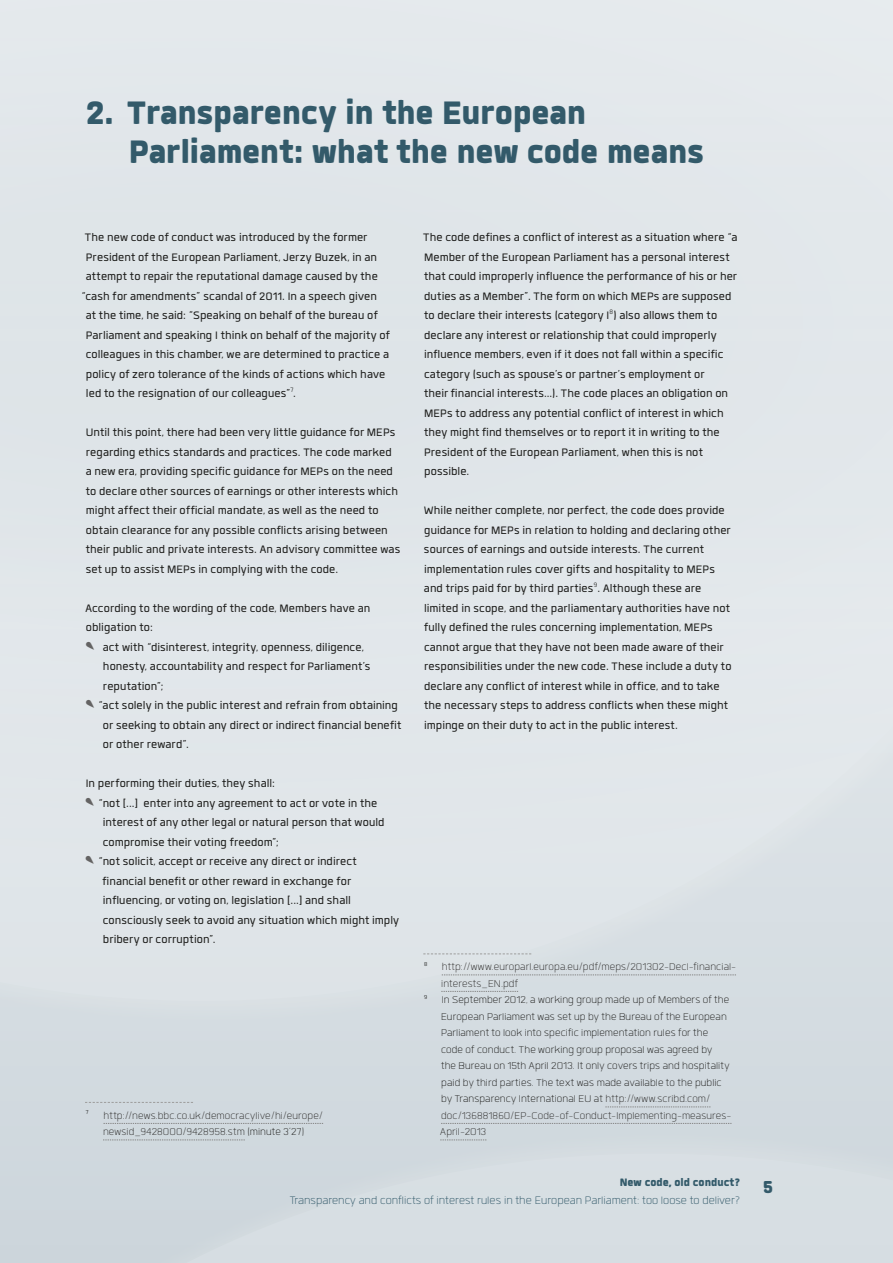
<style>
.page{position:relative;width:893px;height:1263px;background:#d3dbe0}
.page>*{position:absolute;margin:0;border:0;box-sizing:border-box;transform-origin:0 0}
.t1{font:900 45px/39px "Quan";letter-spacing:-.005em;color:#335a6a}
.t2{font:900 24px "Quan Rounded";color:#335a6a}
.t3{font:15px/19.5px "Quan";letter-spacing:.005em;color:#1d1d1b}
.t4{font:300 15px "Quan Rounded";color:#335a6a}
.t5{font:900 15px "Quan";color:#335a6a}
.t6{font:300 13.5px "Quan";letter-spacing:.01em;color:#1d1d1b}
.t7{font:300 13.5px/16.5px "Quan";letter-spacing:.01em;color:#2e2d2c;text-align:center}
.s1{color:#646363}
.s2{color:#1d1d1b}
.s3{color:#2e2d2c}
</style>
<div class="page">
<div style="left:0;top:0;width:893px;height:1001px;background:#e1e6ea"></div>
<svg style="left:85px;top:1102px;width:108px;height:1px"></svg>
<svg style="left:104px;top:1123px;width:219px;height:1px"></svg>
<svg style="left:103px;top:1140px;width:142px;height:1px"></svg>
<svg style="left:423px;top:953px;width:108px;height:1px"></svg>
<svg style="left:442px;top:975px;width:294px;height:1px"></svg>
<svg style="left:441px;top:991px;width:77px;height:1px"></svg>
<svg style="left:605px;top:1107px;width:105px;height:1px"></svg>
<svg style="left:441px;top:1123px;width:290px;height:1px"></svg>
<svg style="left:440px;top:1140px;width:46px;height:1px"></svg>
<h1 class="t1" style="left:129px;top:93px;width:577px;text-indent:-43px">2. Transparency in the European<br>Parliament: what the new code means</h1>
<p class="t3" style="left:81px;top:227px;width:310px">The new code of conduct was introduced by the former President of the European Parliament, Jerzy Buzek, in an attempt to repair the reputational damage caused by the “cash for amendments” scandal of 2011. In a speech given at the time, he said: “Speaking on behalf of the bureau of Parliament and speaking I think on behalf of the majority of colleagues in this chamber, we are determined to practice a policy of zero tolerance of the kinds of actions which have led to the resignation of our colleagues”<sup>7</sup>.</p>
<p class="t3" style="left:86px;top:422px;width:316px">Until this point, there had been very little guidance for MEPs regarding ethics standards and practices. The code marked a new era, providing specific guidance for MEPs on the need to declare other sources of earnings or other interests which might affect their official mandate, as well as the need to obtain clearance for any possible conflicts arising between their public and private interests. An advisory committee was set up to assist MEPs in complying with the code.</p>
<p class="t3" style="left:85px;top:598px;width:286px">According to the wording of the code, Members have an obligation to:</p>
<p class="t3" style="left:103px;top:637px;width:269px;text-indent:-18px"><span class="s1">●</span> act with “disinterest, integrity, openness, diligence, honesty, accountability and respect for Parliament’s reputation”;</p>
<p class="t3" style="left:103px;top:695px;width:300px;text-indent:-18px"><span class="s1">●</span> “act solely in the public interest and refrain from obtaining or seeking to obtain any direct or indirect financial benefit or other reward”.</p>
<p class="t3" style="left:86px;top:773px;width:190px">In performing their duties, they shall:</p>
<p class="t3" style="left:103px;top:793px;width:283px;text-indent:-18px"><span class="s1">●</span> “not [...] enter into any agreement to act or vote in the interest of any other legal or natural person that would compromise their voting freedom”;</p>
<p class="t3" style="left:103px;top:851px;width:298px;text-indent:-18px"><span class="s1">●</span> “not solicit, accept or receive any direct or indirect financial benefit or other reward in exchange for influencing, or voting on, legislation [...] and shall consciously seek to avoid any situation which might imply bribery or corruption”.</p>
<p class="t7" style="left:86px;top:1107px;width:239px"><sup>7</sup> http://news.bbc.co.uk/democracylive/hi/europe/ newsid_9428000/9428958.stm <span class="s2">(minute 3’27)</span></p>
<p class="t3" style="left:423px;top:227px;width:316px">The code defines a conflict of interest as a situation where “a Member of the European Parliament has a personal interest that could improperly influence the performance of his or her duties as a Member”. The form on which MEPs are supposed to declare their interests (category I<sup>8</sup>) also allows them to declare any interest or relationship that could improperly influence members, even if it does not fall within a specific category (such as spouse’s or partner’s employment or<br>their financial interests...). The code places an obligation on MEPs to address any potential conflict of interest in which they might find themselves or to report it in writing to the President of the European Parliament, when this is not possible.</p>
<p class="t3" style="left:424px;top:500px;width:309px">While neither complete, nor perfect, the code does provide guidance for MEPs in relation to holding and declaring other sources of earnings and outside interests. The current implementation rules cover gifts and hospitality to MEPs and trips paid for by third parties<sup>9</sup>. Although these are limited in scope, and the parliamentary authorities have not fully defined the rules concerning implementation, MEPs cannot argue that they have not been made aware of their responsibilities under the new code. These include a duty to declare any conflict of interest while in office, and to take the necessary steps to address conflicts when these might impinge on their duty to act in the public interest.</p>
<p class="t7" style="left:424px;top:959px;width:313px"><sup>8</sup> http://www.europarl.europa.eu/pdf/meps/201302-Decl-financial-</p>
<p class="t7" style="left:441px;top:975px;width:78px">interests_EN.pdf</p>
<p class="t6" style="left:424px;top:994px;width:307px"><sup>9</sup> In September 2012, a working group made up of Members of the</p>
<p class="t6" style="left:441px;top:1010px;width:287px">European Parliament was set up by the Bureau of the European</p>
<p class="t6" style="left:441px;top:1027px;width:269px">Parliament to look into specific implementation rules for the</p>
<p class="t6" style="left:441px;top:1043px;width:273px">code of conduct. The working group proposal was agreed by</p>
<p class="t6" style="left:441px;top:1060px;width:290px">the Bureau on 15th April 2013. It only covers trips and hospitality</p>
<p class="t6" style="left:441px;top:1076px;width:282px">paid by third parties. The text was made available to the public</p>
<p class="t6" style="left:441px;top:1093px;width:271px">by Transparency International EU at <span class="s3">http://www.scribd.com/</span></p>
<p class="t7" style="left:441px;top:1107px;width:292px">doc/136881860/EP-Code-of-Conduct-Implementing-measures-</p>
<p class="t7" style="left:440px;top:1124px;width:48px">April-2013</p>
<p class="t5" style="left:620px;top:1175px;width:122px">New code, old conduct?</p>
<p class="t4" style="left:290px;top:1194px;width:452px">Transparency and conflicts of interest rules in the European Parliament: too loose to deliver?</p>
<h2 class="t2" style="left:763px;top:1175px;width:12px">5</h2>
</div>
